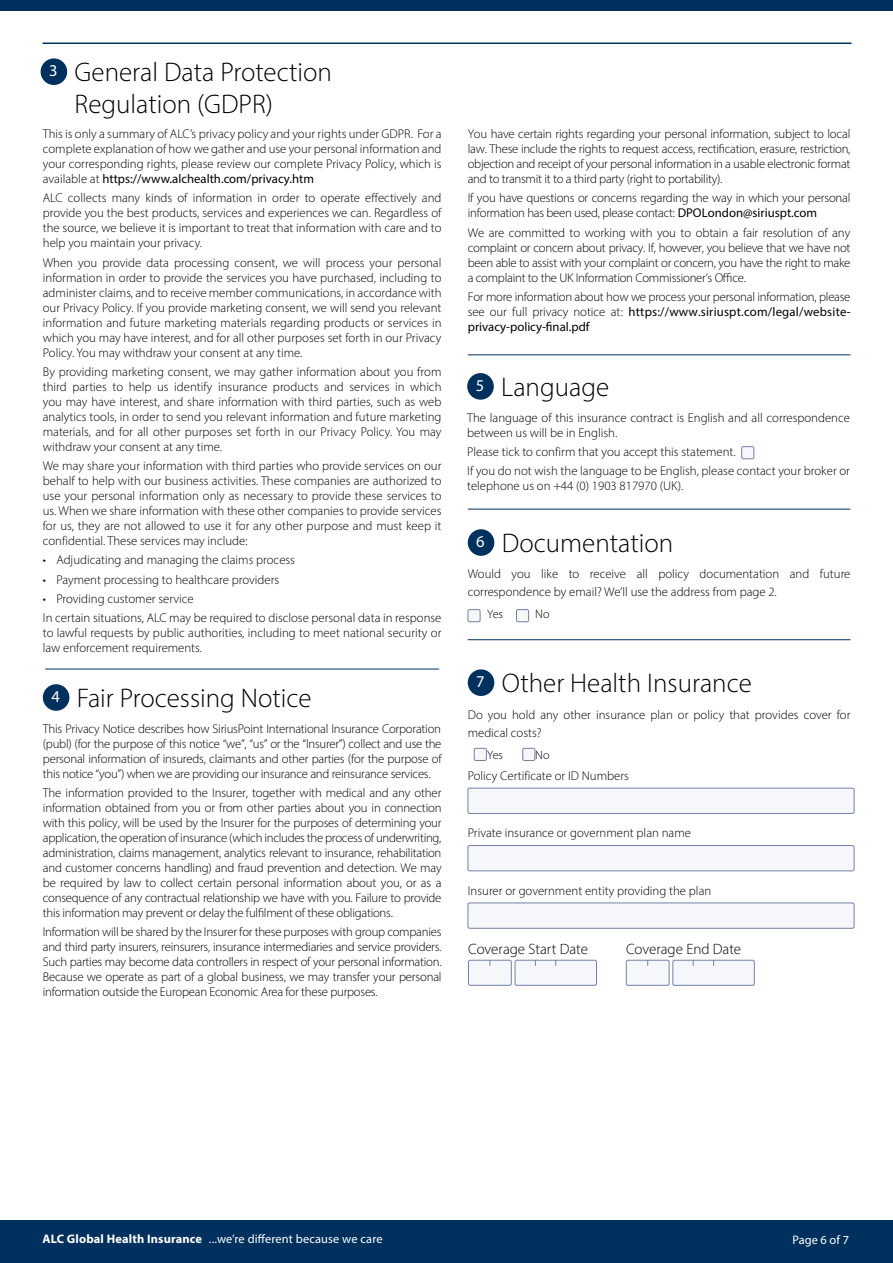
<style>
.page{position:relative;width:893px;height:1263px;background:#fff}
.page>*{position:absolute;margin:0;border:0;box-sizing:border-box;transform-origin:0 0}
.t1{font:300 27px/32.4px "Myriad Pro";color:#000}
.t2{font:300 15px "Myriad Pro";color:#000}
.t3{font:300 12.75px/15px "Myriad Pro";color:#000;text-align:justify}
.t4{font:12.3px "Myriad Pro";letter-spacing:.01em;color:#fff}
.t5{font:300 12.15px "Myriad Pro";color:#000}
.s1{font-weight:400}
.s2{font-weight:700}
</style>
<div class="page">
<div style="left:0;top:0;width:893px;height:11px;background:#00305d"></div>
<div style="left:0;top:1220px;width:893px;height:43px;background:#00305d"></div>
<hr style="left:43px;top:43px;width:808px;height:1px;background:#00305d">
<div style="left:41px;top:58px;width:26px;height:27px;background:#00305d;border-radius:50%"></div>
<div style="left:43px;top:684px;width:26px;height:27px;background:#00305d;border-radius:50%"></div>
<hr style="left:45px;top:669px;width:394px;height:1px;background:#00305d">
<div style="left:468px;top:529px;width:26px;height:27px;background:#00305d;border-radius:50%"></div>
<div style="left:467px;top:373px;width:27px;height:27px;background:#00305d;border-radius:50%"></div>
<div style="left:742px;top:447px;width:12px;height:12px;background:#f6f7fa;border-radius:2px"></div>
<div style="left:741px;top:446px;width:13px;height:13px;border:1px solid #7482a6;border-radius:2px"></div>
<div style="left:468px;top:610px;width:12px;height:12px;background:#f6f7fa;border-radius:2px"></div>
<div style="left:468px;top:609px;width:12px;height:13px;border:1px solid #7482a6;border-radius:2px"></div>
<div style="left:516px;top:610px;width:13px;height:12px;background:#f6f7fa;border-radius:2px"></div>
<div style="left:516px;top:609px;width:13px;height:13px;border:1px solid #7482a6;border-radius:2px"></div>
<hr style="left:468px;top:639px;width:382px;height:1px;background:#00305d">
<hr style="left:468px;top:354px;width:382px;height:1px;background:#00305d">
<hr style="left:468px;top:509px;width:382px;height:1px;background:#00305d">
<div style="left:468px;top:669px;width:26px;height:27px;background:#00305d;border-radius:50%"></div>
<div style="left:474px;top:748px;width:12px;height:12px;background:#f6f7fa;border-radius:2px"></div>
<div style="left:474px;top:748px;width:13px;height:13px;border:1px solid #7482a6;border-radius:2px"></div>
<div style="left:523px;top:748px;width:12px;height:12px;background:#f6f7fa;border-radius:2px"></div>
<div style="left:523px;top:748px;width:12px;height:13px;border:1px solid #7482a6;border-radius:2px"></div>
<div style="left:468px;top:788px;width:386px;height:25px;background:#f6f7fa;border-radius:2px"></div>
<div style="left:468px;top:788px;width:386px;height:26px;border:1px solid #7482a6;border-radius:2px"></div>
<div style="left:468px;top:845px;width:386px;height:26px;background:#f6f7fa;border-radius:2px"></div>
<div style="left:468px;top:845px;width:386px;height:26px;border:1px solid #7482a6;border-radius:2px"></div>
<div style="left:468px;top:903px;width:386px;height:25px;background:#f6f7fa;border-radius:2px"></div>
<div style="left:468px;top:903px;width:386px;height:25px;border:1px solid #7482a6;border-radius:2px"></div>
<div style="left:468px;top:960px;width:43px;height:25px;background:#f6f7fa;border-radius:2px"></div>
<div style="left:468px;top:960px;width:43px;height:25px;border:1px solid #7482a6;border-radius:2px"></div>
<div style="left:515px;top:960px;width:81px;height:25px;background:#f6f7fa;border-radius:2px"></div>
<div style="left:515px;top:960px;width:82px;height:25px;border:1px solid #7482a6;border-radius:2px"></div>
<div style="left:626px;top:960px;width:43px;height:25px;background:#f6f7fa;border-radius:2px"></div>
<div style="left:626px;top:960px;width:43px;height:25px;border:1px solid #7482a6;border-radius:2px"></div>
<div style="left:673px;top:960px;width:81px;height:25px;background:#f6f7fa;border-radius:2px"></div>
<div style="left:673px;top:960px;width:81px;height:25px;border:1px solid #7482a6;border-radius:2px"></div>
<h1 class="t1" style="left:75px;top:56px;width:259px;text-indent:-25px"><sup>3</sup> General Data Protection<br>Regulation (GDPR)</h1>
<p class="t3" style="left:43px;top:126px;width:400px">This is only a summary of ALC’s privacy policy and your rights under GDPR. For a complete explanation of how we gather and use your personal information and your corresponding rights, please review our complete Privacy Policy, which is available at <span class="s1">https://www.alchealth.com/privacy.htm</span></p>
<p class="t3" style="left:43px;top:191px;width:400px">ALC collects many kinds of information in order to operate effectively and provide you the best products, services and experiences we can. Regardless of the source, we believe it is important to treat that information with care and to help you maintain your privacy.</p>
<p class="t3" style="left:43px;top:255px;width:400px">When you provide data processing consent, we will process your personal information in order to provide the services you have purchased, including to administer claims, and to receive member communications, in accordance with our Privacy Policy. If you provide marketing consent, we will send you relevant information and future marketing materials regarding products or services in which you may have interest, and for all other purposes set forth in our Privacy Policy. You may withdraw your consent at any time.</p>
<p class="t3" style="left:43px;top:364px;width:400px">By providing marketing consent, we may gather information about you from third parties to help us identify insurance products and services in which you may have interest, and share information with third parties, such as web analytics tools, in order to send you relevant information and future marketing materials, and for all other purposes set forth in our Privacy Policy. You may withdraw your consent at any time.</p>
<p class="t3" style="left:43px;top:458px;width:400px">We may share your information with third parties who provide services on our behalf to help with our business activities. These companies are authorized to use your personal information only as necessary to provide these services to us. When we share information with these other companies to provide services for us, they are not allowed to use it for any other purpose and must keep it confidential. These services may include:</p>
<p class="t3" style="left:43px;top:552px;width:254px">• Adjudicating and managing the claims process</p>
<p class="t3" style="left:43px;top:572px;width:238px">• Payment processing to healthcare providers</p>
<p class="t3" style="left:43px;top:589px;width:400px;line-height:19.2px">• Providing customer service<br>In certain situations, ALC may be required to disclose personal data in response</p>
<p class="t3" style="left:43px;top:625px;width:400px">to lawful requests by public authorities, including to meet national security or law enforcement requirements.</p>
<h1 class="t1" style="left:51px;top:681px;width:262px"><sup>4</sup> Fair Processing Notice</h1>
<p class="t3" style="left:43px;top:721px;width:400px">This Privacy Notice describes how SiriusPoint International Insurance Corporation (publ) (for the purpose of this notice “we”, “us” or the “Insurer”) collect and use the personal information of insureds, claimants and other parties (for the purpose of this notice “you”) when we are providing our insurance and reinsurance services.</p>
<p class="t3" style="left:43px;top:785px;width:400px">The information provided to the Insurer, together with medical and any other information obtained from you or from other parties about you in connection with this policy, will be used by the Insurer for the purposes of determining your application, the operation of insurance (which includes the process of underwriting, administration, claims management, analytics relevant to insurance, rehabilitation and customer concerns handling) and fraud prevention and detection. We may be required by law to collect certain personal information about you, or as a consequence of any contractual relationship we have with you. Failure to provide this information may prevent or delay the fulfilment of these obligations.</p>
<p class="t3" style="left:43px;top:924px;width:400px">Information will be shared by the Insurer for these purposes with group companies and third party insurers, reinsurers, insurance intermediaries and service providers.<br>Such parties may become data controllers in respect of your personal information.<br>Because we operate as part of a global business, we may transfer your personal information outside the European Economic Area for these purposes.</p>
<p class="t3" style="left:468px;top:126px;width:384px">You have certain rights regarding your personal information, subject to local law. These include the rights to request access, rectification, erasure, restriction, objection and receipt of your personal information in a usable electronic format and to transmit it to a third party (right to portability).</p>
<p class="t3" style="left:468px;top:191px;width:384px">If you have questions or concerns regarding the way in which your personal information has been used, please contact: <span class="s1">DPOLondon@siriuspt.com</span></p>
<p class="t3" style="left:468px;top:225px;width:384px">We are committed to working with you to obtain a fair resolution of any complaint or concern about privacy. If, however, you believe that we have not been able to assist with your complaint or concern, you have the right to make a complaint to the UK Information Commissioner’s Office.</p>
<p class="t3" style="left:468px;top:289px;width:384px">For more information about how we process your personal information, please see our full privacy notice at: <span class="s1">https://www.siriuspt.com/legal/website&shy;privacy-policy-final.pdf</span></p>
<h1 class="t1" style="left:476px;top:370px;width:135px"><sup>5</sup> Language</h1>
<p class="t3" style="left:467px;top:410px;width:384px">The language of this insurance contract is English and all correspondence between us will be in English.</p>
<p class="t3" style="left:467px;top:442px;width:384px;line-height:19.2px">Please tick to confirm that you accept this statement.<br>If you do not wish the language to be English, please contact your broker or</p>
<p class="t3" style="left:467px;top:478px;width:218px">telephone us on +44 (0) 1903 817970 (UK).</p>
<h1 class="t1" style="left:476px;top:526px;width:198px"><sup>6</sup> Documentation</h1>
<p class="t3" style="left:468px;top:564px;width:384px;line-height:18px">Would you like to receive all policy documentation and future correspondence by email? We’ll use the address from page 2.</p>
<p class="t5" style="left:487px;top:607px;width:17px">Yes</p>
<p class="t5" style="left:535px;top:607px;width:16px">No</p>
<h1 class="t1" style="left:476px;top:666px;width:277px"><sup>7</sup> Other Health Insurance</h1>
<p class="t3" style="left:468px;top:705px;width:384px;line-height:18px">Do you hold any other insurance plan or policy that provides cover for medical costs?</p>
<p class="t5" style="left:487px;top:748px;width:17px">Yes</p>
<p class="t5" style="left:535px;top:748px;width:16px">No</p>
<p class="t3" style="left:468px;top:768px;width:163px">Policy Certificate or ID Numbers</p>
<p class="t3" style="left:468px;top:825px;width:225px">Private insurance or government plan name</p>
<p class="t3" style="left:468px;top:883px;width:245px">Insurer or government entity providing the plan</p>
<p class="t2" style="left:468px;top:940px;width:121px">Coverage Start Date</p>
<p class="t2" style="left:626px;top:940px;width:117px">Coverage End Date</p>
<p class="t4" style="left:43px;top:1231px;width:342px"><span class="s2">ALC Global Health Insurance</span> ...we’re different because we care</p>
<p class="t4" style="left:792px;top:1232px;width:58px">Page 6 of 7</p>
</div>
